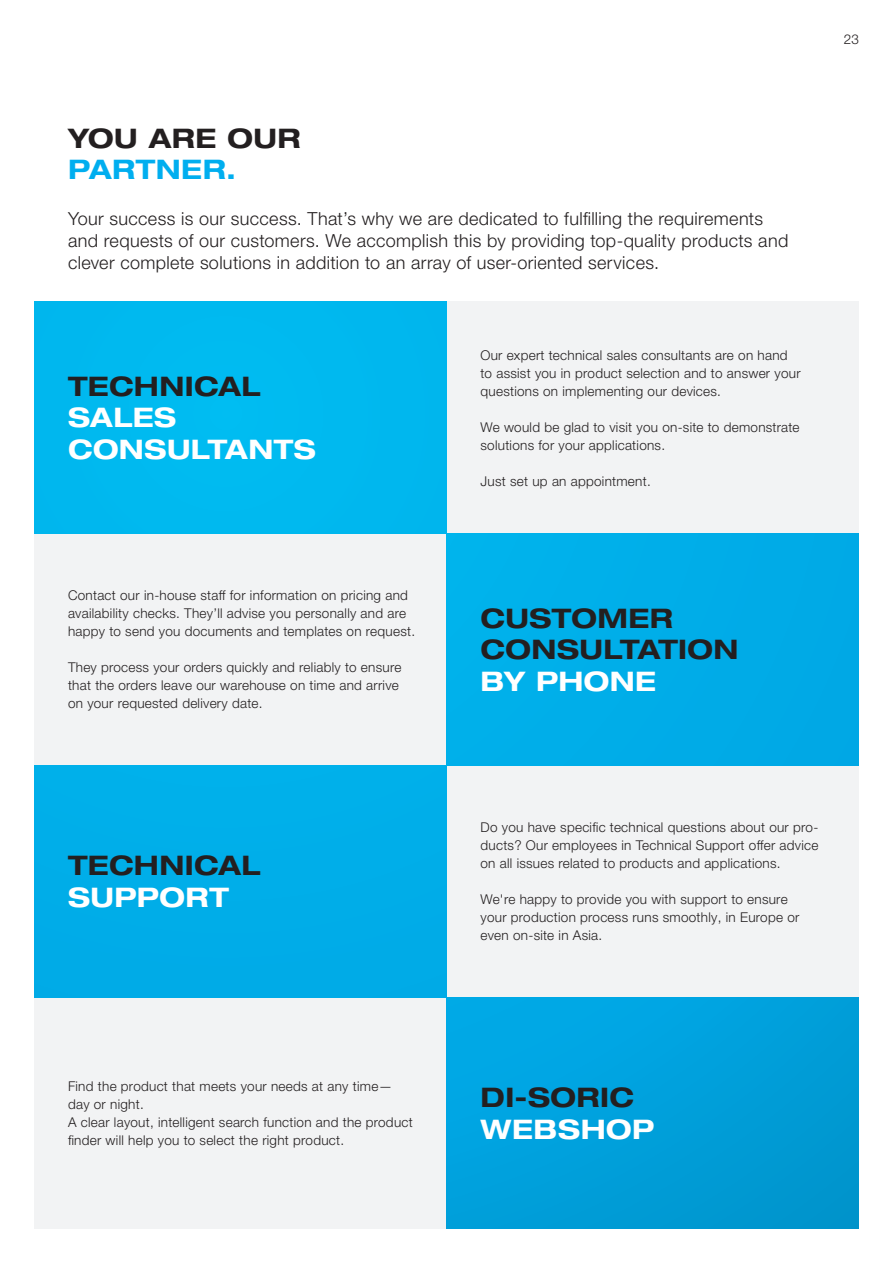
<style>
.page{position:relative;width:893px;height:1263px;background:#fff}
.page>*{position:absolute;margin:0;border:0;box-sizing:border-box;transform-origin:0 0}
.t1{font:700 expanded 27px/31.5px "Helvetica Neue LTW1 G";letter-spacing:.015em;color:#231f20}
.t2{font:700 expanded 27px/31.5px "Helvetica Neue LTW1 G";letter-spacing:.015em;color:#fff}
.t3{font:300 18px/21.6px "Helvetica Neue LTW1 G";letter-spacing:.02em;color:#231f20}
.t4{font:300 13.5px/18px "Helvetica Neue LTW1 G";letter-spacing:.02em;color:#231f20}
.s1{color:#00aeef}
.s2{color:#231f20}
.s3{color:#fff}
</style>
<div class="page">
<div style="left:34px;top:302px;width:825px;height:927px;background:#f2f3f4"></div>
<div style="left:34px;top:302px;width:412px;height:232px;background:#00b9ef"></div>
<div style="left:446px;top:534px;width:413px;height:231px;background:#00ade8"></div>
<div style="left:34px;top:765px;width:412px;height:232px;background:#00aee9"></div>
<div style="left:446px;top:997px;width:413px;height:232px;background:#00a0db"></div>
<p class="t1" style="left:68px;top:121px;width:234px">YOU ARE OUR<br><span class="s1">PARTNER.</span></p>
<p class="t3" style="left:68px;top:208px;width:722px">Your success is our success. That’s why we are dedicated to fulfilling the requirements and requests of our customers. We accomplish this by providing top-quality products and clever complete solutions in addition to an array of user-oriented services.</p>
<p class="t2" style="left:68px;top:369px;width:249px"><span class="s2">TECHNICAL<br></span>SALES<br>CONSULTANTS</p>
<p class="t4" style="left:68px;top:586px;width:349px">Contact our in-house staff for information on pricing and availability checks. They’ll advise you personally and are happy to send you documents and templates on request.</p>
<p class="t4" style="left:68px;top:658px;width:335px">They process your orders quickly and reliably to ensure that the orders leave our warehouse on time and arrive on your requested delivery date.</p>
<p class="t4" style="left:480px;top:346px;width:322px">Our expert technical sales consultants are on hand to assist you in product selection and to answer your questions on implementing our devices.</p>
<p class="t4" style="left:480px;top:418px;width:320px">We would be glad to visit you on-site to demonstrate solutions for your applications.</p>
<p class="t4" style="left:480px;top:472px;width:172px">Just set up an appointment.</p>
<p class="t1" style="left:480px;top:601px;width:259px">CUSTOMER<br>CONSULTATION<br><span class="s3">BY PHONE</span></p>
<p class="t4" style="left:844px;top:30px;width:17px">23</p>
<p class="t1" style="left:68px;top:849px;width:194px">TECHNICAL<br><span class="s3">SUPPORT</span></p>
<p class="t4" style="left:480px;top:818px;width:339px;text-align:justify">Do you have specific technical questions about our pro&shy;ducts? Our employees in Technical Support offer advice on all issues related to products and applications.</p>
<p class="t4" style="left:480px;top:890px;width:320px">We're happy to provide you with support to ensure your production process runs smoothly, in Europe or even on-site in Asia.</p>
<p class="t4" style="left:68px;top:1077px;width:346px">Find the product that meets your needs at any time— day or night.<br>A clear layout, intelligent search function and the product finder will help you to select the right product.</p>
<p class="t1" style="left:480px;top:1080px;width:176px">DI-SORIC<br><span class="s3">WEBSHOP</span></p>
</div>
